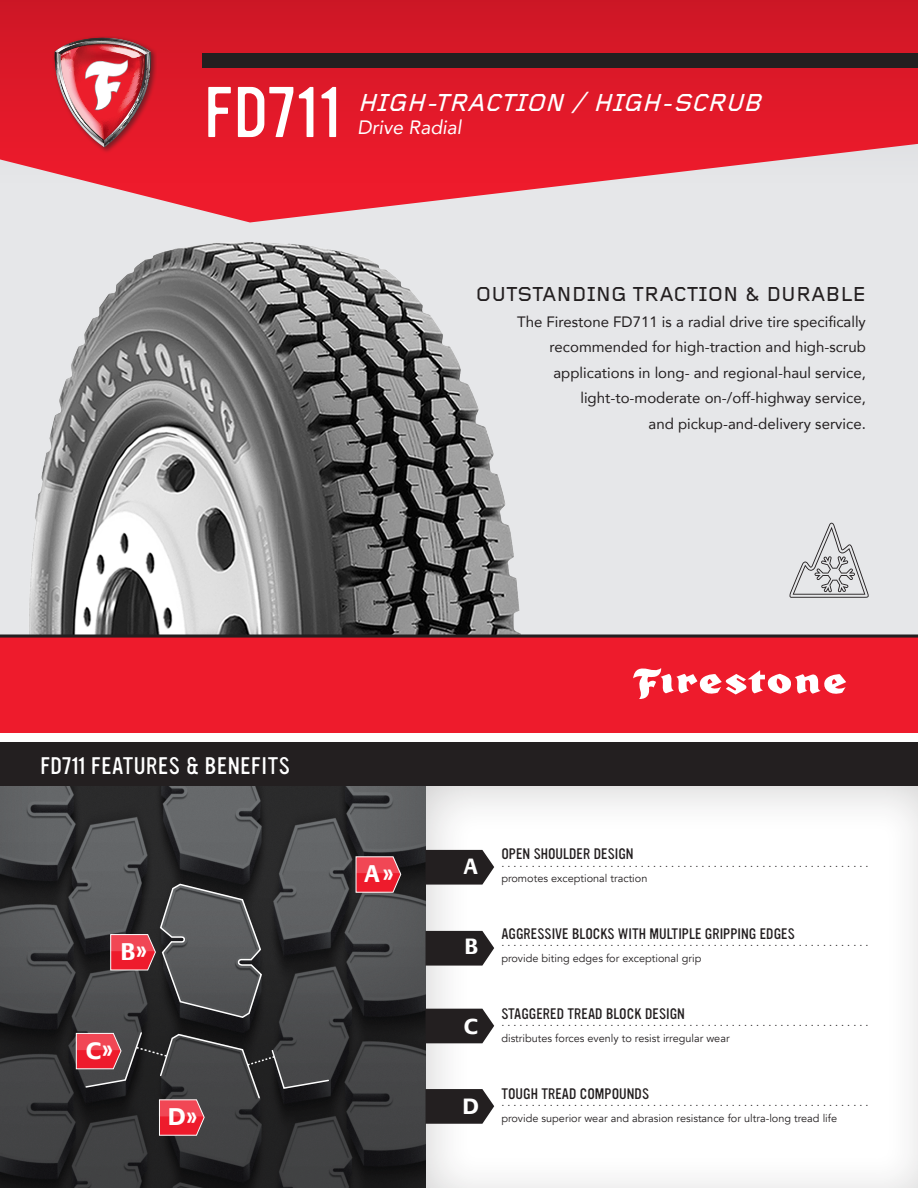
<style>
.page{position:relative;width:918px;height:1188px;background:#fff}
.page>*{position:absolute;margin:0;border:0;box-sizing:border-box;transform-origin:0 0}
.t1{font:300 62.7px "YWFT Ultramagnetic";letter-spacing:.005em;color:#fff}
.t2{font:italic 500 25.5px "Foundry Gridnik";color:#fff}
.t3{font:700 24.45px "Praxis Com";color:#fff}
.t4{font:700 22.5px "Praxis Com";color:#fff}
.t5{font:500 21px "Foundry Gridnik";color:#231f20}
.t6{font:300 21px "YWFT Ultramagnetic";letter-spacing:.02em;color:#fff}
.t7{font:italic 19.35px "Avenir";color:#fff}
.t8{font:15px/25.5px "Avenir";color:#231f20;text-align:right}
.t9{font:300 13.35px "YWFT Ultramagnetic";color:#231f20}
.t10{font:10.95px "Avenir";color:#231f20}
</style>
<div class="page">
<div style="left:0;top:0;width:918px;height:638px;background:#e6e7e9"></div>
<img style="left:29px;top:242px;width:492px;height:392px">
<svg style="left:98px;top:184px;width:479px;height:38px"></svg>
<svg style="left:0;top:0;width:918px;height:184px;background:#dd2333"></svg>
<div style="left:0;top:635px;width:918px;height:97px;background:#ee1b2c"></div>
<div style="left:424px;top:784px;width:494px;height:404px;background:#231f20;opacity:.25"></div>
<div style="left:0;top:782px;width:427px;height:406px;background:#231f20;opacity:.25"></div>
<div style="left:0;top:742px;width:918px;height:44px;background:#231f20"></div>
<div style="left:202px;top:54px;width:716px;height:14px;background:#231f20"></div>
<div style="left:52px;top:36px;width:105px;height:117px;background:#231f20;opacity:.55"></div>
<img style="left:55px;top:38px;width:96px;height:109px">
<svg style="left:0;top:634px;width:918px;height:4px;background:#492f31"></svg>
<svg style="left:633px;top:668px;width:213px;height:31px"></svg>
<svg style="left:789px;top:523px;width:80px;height:75px"></svg>
<svg style="left:426px;top:850px;width:68px;height:35px;background:#373434"></svg>
<svg style="left:355px;top:856px;width:47px;height:37px;background:#d73e4b"></svg>
<svg style="left:426px;top:931px;width:68px;height:35px;background:#373434"></svg>
<svg style="left:426px;top:1009px;width:68px;height:34px;background:#353132"></svg>
<svg style="left:426px;top:1089px;width:68px;height:35px;background:#373334"></svg>
<svg style="left:110px;top:883px;width:153px;height:136px;background:#574c4e"></svg>
<svg style="left:76px;top:1031px;width:254px;height:105px;background:#4a373a"></svg>
<p class="t1" style="left:204px;top:67px;width:138px">FD711</p>
<p class="t2" style="left:357px;top:89px;width:413px">HIGH-TRACTION /HIGH-SCRUB</p>
<p class="t7" style="left:357px;top:116px;width:106px">Drive Radial</p>
<p class="t5" style="left:476px;top:283px;width:391px">OUTSTANDING TRACTION &amp; DURABLE</p>
<p class="t8" style="left:517px;top:308px;width:350px">The Firestone FD711 is a radial drive tire specifically recommended for high-traction and high-scrub applications in long- and regional-haul service, light-to-moderate on-/off-highway service,<br>and pickup-and-delivery service.</p>
<p class="t6" style="left:40px;top:751px;width:251px">FD711 FEATURES &amp; BENEFITS</p>
<p class="t3" style="left:365px;top:859px;width:31px">A»</p>
<p class="t4" style="left:464px;top:853px;width:15px">A</p>
<p class="t9" style="left:501px;top:844px;width:134px">OPEN SHOULDER DESIGN</p>
<p class="t10" style="left:501px;top:856px;width:369px">. . . . . . . . . . . . . . . . . . . . . . . . . . . . . . . . . . . . . . . . . . . . . . . . . . . . . . . . . . . . .</p>
<p class="t10" style="left:501px;top:872px;width:148px">promotes exceptional traction</p>
<p class="t3" style="left:120px;top:936px;width:29px">B»</p>
<p class="t4" style="left:465px;top:933px;width:15px">B</p>
<p class="t3" style="left:86px;top:1035px;width:29px">C»</p>
<p class="t3" style="left:168px;top:1102px;width:32px">D»</p>
<p class="t4" style="left:464px;top:1013px;width:16px">C</p>
<p class="t4" style="left:463px;top:1093px;width:18px">D</p>
<p class="t9" style="left:501px;top:924px;width:295px">AGGRESSIVE BLOCKS WITH MULTIPLE GRIPPING EDGES</p>
<p class="t10" style="left:501px;top:936px;width:369px">. . . . . . . . . . . . . . . . . . . . . . . . . . . . . . . . . . . . . . . . . . . . . . . . . . . . . . . . . . . . .</p>
<p class="t10" style="left:501px;top:952px;width:202px">provide biting edges for exceptional grip</p>
<p class="t9" style="left:501px;top:1004px;width:185px">STAGGERED TREAD BLOCK DESIGN</p>
<p class="t10" style="left:501px;top:1016px;width:369px">. . . . . . . . . . . . . . . . . . . . . . . . . . . . . . . . . . . . . . . . . . . . . . . . . . . . . . . . . . . . .</p>
<p class="t10" style="left:501px;top:1032px;width:230px">distributes forces evenly to resist irregular wear</p>
<p class="t9" style="left:501px;top:1084px;width:149px">TOUGH TREAD COMPOUNDS</p>
<p class="t10" style="left:501px;top:1096px;width:369px">. . . . . . . . . . . . . . . . . . . . . . . . . . . . . . . . . . . . . . . . . . . . . . . . . . . . . . . . . . . . .</p>
<p class="t10" style="left:501px;top:1112px;width:337px">provide superior wear and abrasion resistance for ultra-long tread life</p>
</div>
